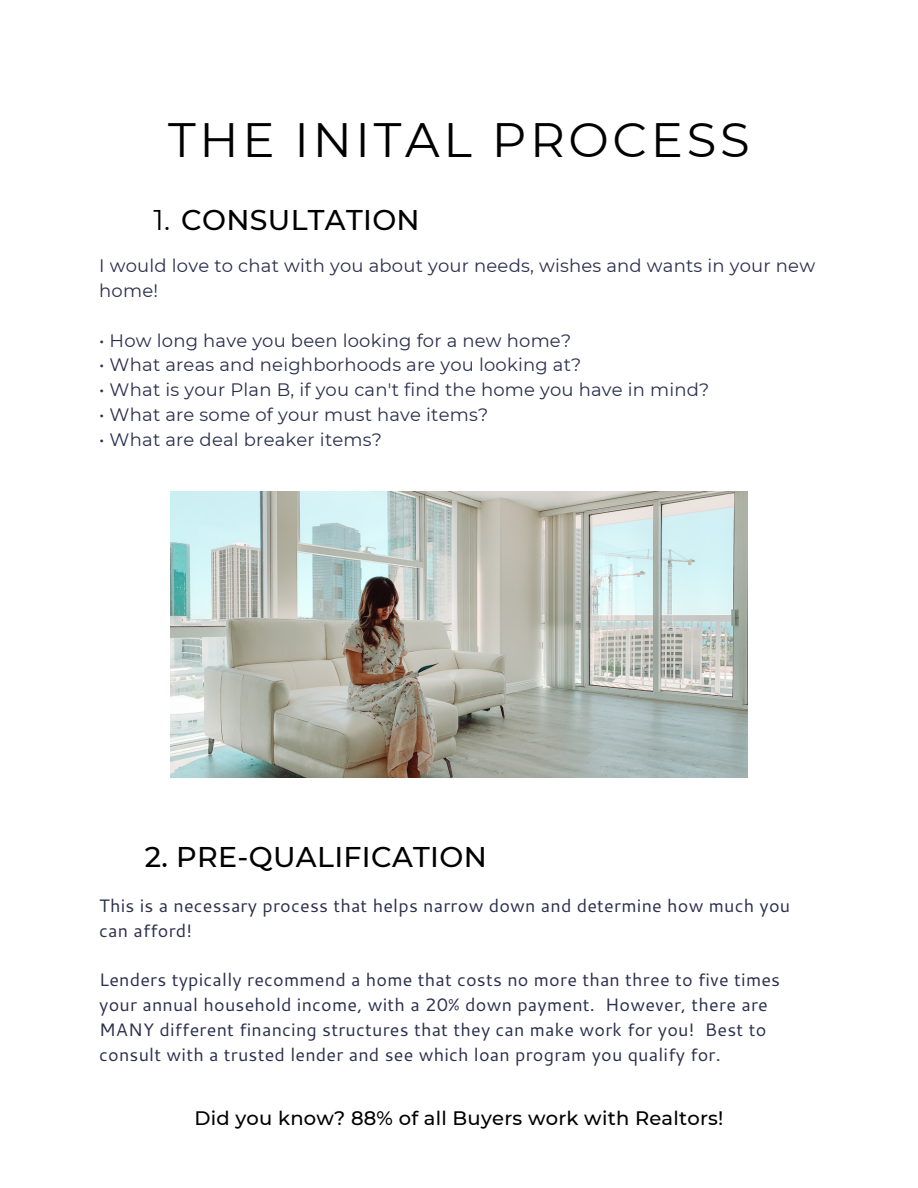
<style>
.page{position:relative;width:918px;height:1188px;background:#fff}
.page>*{position:absolute;margin:0;border:0;box-sizing:border-box;transform-origin:0 0}
.t1{font:48.15px "Montserrat";letter-spacing:.075em;color:#000}
.t2{font:500 28.5px "Montserrat";letter-spacing:.01em;color:#000}
.t3{font:500 19.5px "Montserrat";letter-spacing:.01em;color:#000}
.t4{font:18px/24.9px "Cantarell";letter-spacing:.01em;color:#2a2f4d}
.t5{font:18px/24.9px "Montserrat";letter-spacing:.01em;color:#2a2f4d}
.s1{font-weight:400}
</style>
<div class="page">
<img style="left:170px;top:491px;width:577px;height:286px">
<p class="t1" style="left:168px;top:110px;width:583px">THE INITAL PROCESS</p>
<p class="t2" style="left:153px;top:203px;width:268px"><span class="s1">1.</span> CONSULTATION</p>
<p class="t5" style="left:99px;top:253px;width:717px">I would love to chat with you about your needs, wishes and wants in your new home!</p>
<p class="t5" style="left:99px;top:328px;width:474px">• How long have you been looking for a new home?</p>
<p class="t5" style="left:99px;top:353px;width:484px">• What areas and neighborhoods are you looking at?</p>
<p class="t5" style="left:99px;top:377px;width:612px">• What is your Plan B, if you can't find the home you have in mind?</p>
<p class="t5" style="left:99px;top:402px;width:391px">• What are some of your must have items?</p>
<p class="t5" style="left:99px;top:427px;width:284px">• What are deal breaker items?</p>
<p class="t2" style="left:145px;top:840px;width:344px">2. PRE-QUALIFICATION</p>
<p class="t4" style="left:99px;top:893px;width:693px">This is a necessary process that helps narrow down and determine how much you can afford!</p>
<p class="t4" style="left:99px;top:967px;width:683px">Lenders typically recommend a home that costs no more than three to five times your annual household income, with a 20% down payment. However, there are MANY different financing structures that they can make work for you! Best to consult with a trusted lender and see which loan program you qualify for.</p>
<p class="t3" style="left:195px;top:1106px;width:530px">Did you know? 88% of all Buyers work with Realtors!</p>
</div>
